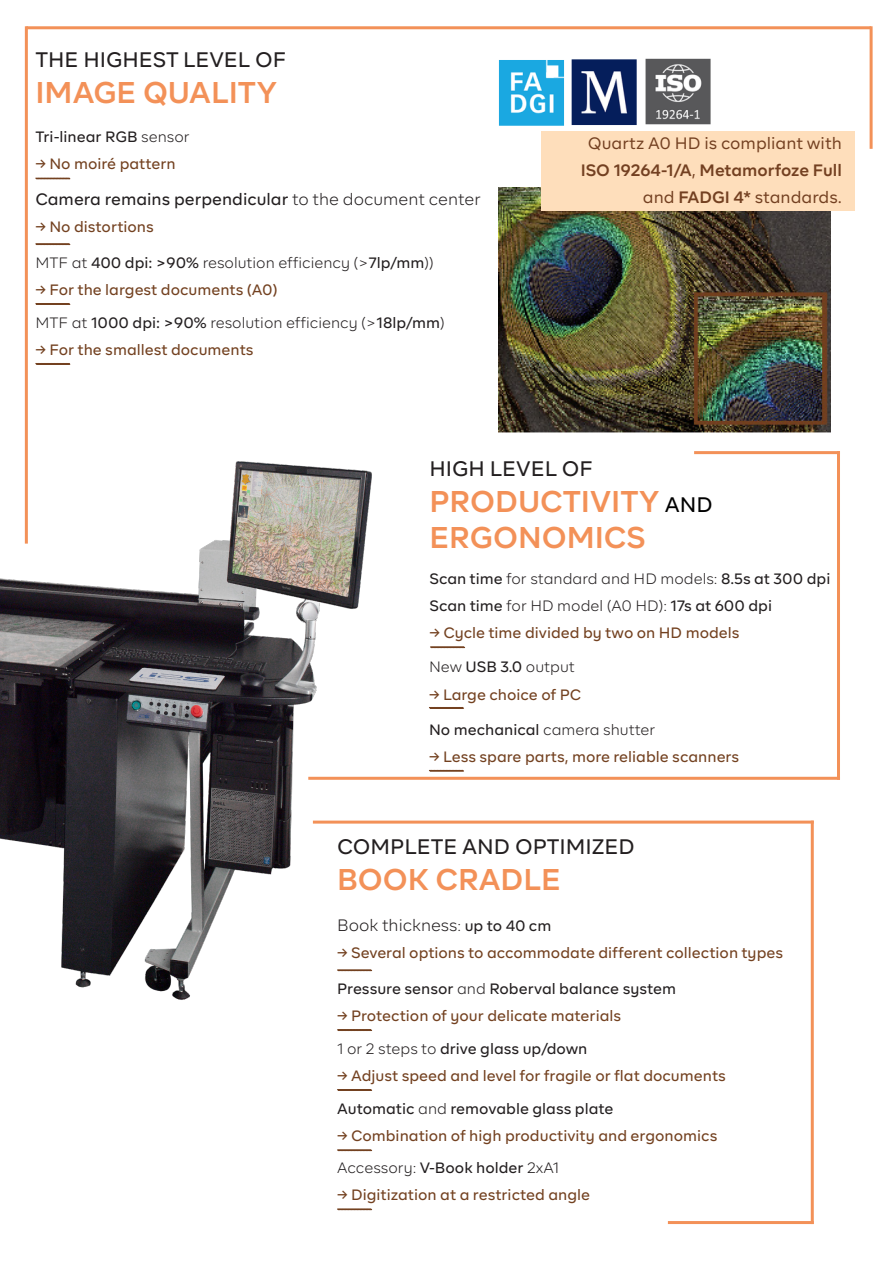
<style>
.page{position:relative;width:893px;height:1263px;background:#fff}
.page>*{position:absolute;margin:0;border:0;box-sizing:border-box;transform-origin:0 0}
.t1{font:600 30px/36px "BR Firma";color:#f39158}
.t2{font:500 21px "BR Firma";color:#231f20}
.t3{font:500 16.5px "BR Firma";color:#231f20}
.t4{font:16.5px "BR Firma";color:#734021}
.t5{font:600 16.5px "BR Firma";color:#734021}
.t6{font:300 16.5px "BR Firma";color:#231f20}
.t7{font:500 15px "BR Firma";color:#734120}
.t8{font:300 15px "BR Firma";color:#231f20}
.t9{font:500 15px "BR Firma";color:#231f20}
.s1{font-weight:300}
.s2{font-weight:500}
.s3{font-weight:400}
.s4{font-weight:600}
.s5{font-weight:500;font-size:21px;color:#000}
.s6{font-size:15px}
.s7{font-weight:500;font-size:15px}
</style>
<div class="page">
<img style="left:0;top:171px;width:420px;height:860px">
<img style="left:498px;top:188px;width:332px;height:245px">
<div style="left:541px;top:131px;width:313px;height:79px;background:#fedebb"></div>
<svg style="left:337px;top:969px;width:35px;height:2px"></svg>
<svg style="left:337px;top:1029px;width:35px;height:2px"></svg>
<svg style="left:337px;top:1149px;width:35px;height:2px"></svg>
<svg style="left:337px;top:1208px;width:35px;height:2px"></svg>
<hr style="left:811px;top:821px;width:3px;height:403px;background:#f39158">
<hr style="left:26px;top:26px;width:845px;height:3px;background:#f39158">
<hr style="left:870px;top:26px;width:3px;height:123px;background:#f39158">
<svg style="left:35px;top:243px;width:36px;height:2px"></svg>
<svg style="left:35px;top:363px;width:36px;height:2px"></svg>
<svg style="left:35px;top:303px;width:36px;height:2px"></svg>
<img style="left:498px;top:58px;width:213px;height:68px">
<hr style="left:25px;top:26px;width:3px;height:518px;background:#f39158">
<svg style="left:35px;top:177px;width:36px;height:3px"></svg>
<hr style="left:668px;top:1221px;width:146px;height:3px;background:#f39158">
<hr style="left:313px;top:820px;width:501px;height:3px;background:#f39158">
<svg style="left:337px;top:1089px;width:35px;height:2px"></svg>
<svg style="left:430px;top:646px;width:35px;height:2px"></svg>
<hr style="left:837px;top:451px;width:3px;height:329px;background:#f39158">
<hr style="left:308px;top:777px;width:532px;height:3px;background:#f39158">
<hr style="left:694px;top:451px;width:146px;height:3px;background:#f39158">
<svg style="left:429px;top:770px;width:35px;height:2px"></svg>
<svg style="left:429px;top:707px;width:35px;height:2px"></svg>
<p class="t2" style="left:35px;top:46px;width:252px">THE HIGHEST LEVEL OF</p>
<p class="t1" style="left:35px;top:73px;width:243px">IMAGE QUALITY</p>
<p class="t9" style="left:35px;top:127px;width:156px">Tri-linear RGB <span class="s1">sensor</span></p>
<p class="t7" style="left:35px;top:154px;width:142px">→ No moiré pattern</p>
<p class="t3" style="left:35px;top:188px;width:447px">Camera remains perpendicular <span class="s1">to the document center</span></p>
<p class="t7" style="left:35px;top:217px;width:120px">→ No distortions</p>
<p class="t8" style="left:35px;top:253px;width:400px">MTF at <span class="s2">400 dpi: &gt;90%</span> resolution efficiency (&gt;<span class="s2">7lp/mm</span>))</p>
<p class="t7" style="left:35px;top:280px;width:244px">→ For the largest documents (A0)</p>
<p class="t8" style="left:35px;top:313px;width:411px">MTF at <span class="s2">1000 dpi: &gt;90%</span> resolution efficiency (&gt;<span class="s2">18lp/mm</span>)</p>
<p class="t7" style="left:35px;top:340px;width:220px">→ For the smallest documents</p>
<p class="t4" style="left:588px;top:133px;width:256px">Quartz A0 HD is compliant with</p>
<p class="t5" style="left:581px;top:160px;width:263px">ISO 19264-1/A<span class="s3">,</span> Metamorfoze Full</p>
<p class="t4" style="left:643px;top:187px;width:201px">and <span class="s4">FADGI 4*</span> standards.</p>
<p class="t2" style="left:429px;top:455px;width:165px">HIGH LEVEL OF</p>
<p class="t1" style="left:429px;top:482px;width:285px">PRODUCTIVITY <span class="s5">AND<br></span>ERGONOMICS</p>
<p class="t8" style="left:429px;top:568px;width:402px"><span class="s2">Scan time</span> for standard and HD models: <span class="s2">8.5s at 300 dpi</span></p>
<p class="t9" style="left:429px;top:595px;width:344px">Scan time <span class="s1">for HD model (A0 HD):</span> 17s at 600 dpi</p>
<p class="t7" style="left:429px;top:622px;width:312px">→ Cycle time divided by two on HD models</p>
<p class="t8" style="left:429px;top:657px;width:147px">New <span class="s2">USB 3.0</span> output</p>
<p class="t7" style="left:429px;top:685px;width:154px">→ Large choice of PC</p>
<p class="t8" style="left:429px;top:720px;width:228px"><span class="s2">No mechanical</span> camera shutter</p>
<p class="t7" style="left:429px;top:747px;width:312px">→ Less spare parts, more reliable scanners</p>
<p class="t2" style="left:337px;top:833px;width:299px">COMPLETE AND OPTIMIZED</p>
<p class="t1" style="left:337px;top:861px;width:225px">BOOK CRADLE</p>
<p class="t6" style="left:337px;top:915px;width:216px">Book thickness<span class="s6">:</span> <span class="s7">up to 40 cm</span></p>
<p class="t7" style="left:337px;top:943px;width:448px">→ Several options to accommodate different collection types</p>
<p class="t9" style="left:337px;top:979px;width:340px">Pressure sensor <span class="s1">and</span> Roberval balance system</p>
<p class="t7" style="left:337px;top:1006px;width:286px">→ Protection of your delicate materials</p>
<p class="t9" style="left:337px;top:1039px;width:252px"><span class="s1">1 or 2 steps to</span> drive glass up/down</p>
<p class="t7" style="left:337px;top:1066px;width:390px">→ Adjust speed and level for fragile or flat documents</p>
<p class="t9" style="left:337px;top:1098px;width:278px">Automatic <span class="s1">and</span> removable glass plate</p>
<p class="t7" style="left:337px;top:1125px;width:382px">→ Combination of high productivity and ergonomics</p>
<p class="t8" style="left:337px;top:1158px;width:223px">Accessory: <span class="s2">V-Book holder</span> 2xA1</p>
<p class="t7" style="left:337px;top:1185px;width:255px">→ Digitization at a restricted angle</p>
</div>
